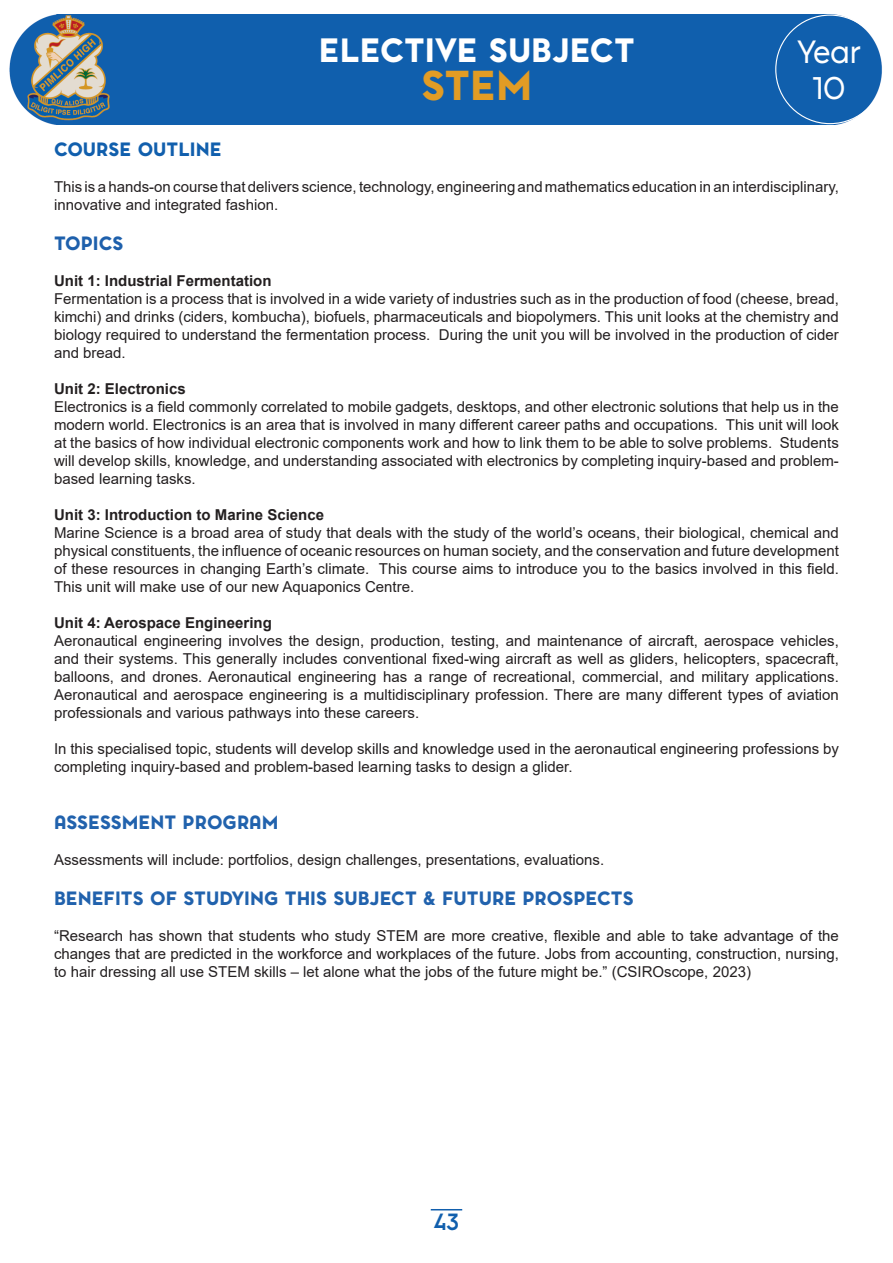
<style>
.page{position:relative;width:893px;height:1263px;background:#fff}
.page>*{position:absolute;margin:0;border:0;box-sizing:border-box;transform-origin:0 0}
.t1{font:900 39px "Pontiac";color:#e29c24}
.t2{font:900 31.5px "Pontiac";color:#fff}
.t3{font:30px "Pontiac";color:#fff}
.t4{font:700 22.5px "Pontiac";color:#115fad}
.t5{font:900 18px "Pontiac";color:#2162ad}
.t6{font:900 18px "Pontiac";color:#115fad}
.t7{font:900 18px "Pontiac";color:#1e60ac}
.t8{font:15px/18px "Arial";color:#231f20;text-align:justify}
.t9{font:700 15px "Arial";color:#231f20}
</style>
<div class="page">
<img style="left:9px;top:15px;width:873px;height:109px">
<hr style="left:431px;top:1209px;width:31px;height:1px;background:#115fad">
<p class="t2" style="left:319px;top:26px;width:317px">ELECTIVE SUBJECT</p>
<p class="t1" style="left:421px;top:55px;width:112px">STEM</p>
<p class="t3" style="left:797px;top:30px;width:65px">Year</p>
<p class="t3" style="left:813px;top:66px;width:34px">10</p>
<p class="t6" style="left:54px;top:135px;width:169px">COURSE OUTLINE</p>
<p class="t8" style="left:54px;top:178px;width:786px">This is a hands-on course that delivers science, technology, engineering and mathematics education in an interdisciplinary, innovative and integrated fashion.</p>
<p class="t7" style="left:54px;top:229px;width:71px">TOPICS</p>
<p class="t9" style="left:54px;top:270px;width:219px">Unit 1: Industrial Fermentation</p>
<p class="t8" style="left:54px;top:289px;width:786px">Fermentation is a process that is involved in a wide variety of industries such as in the production of food (cheese, bread, kimchi) and drinks (ciders, kombucha), biofuels, pharmaceuticals and biopolymers. This unit looks at the chemistry and biology required to understand the fermentation process. During the unit you will be involved in the production of cider and bread.</p>
<p class="t9" style="left:54px;top:378px;width:133px">Unit 2: Electronics</p>
<p class="t8" style="left:54px;top:397px;width:786px">Electronics is a field commonly correlated to mobile gadgets, desktops, and other electronic solutions that help us in the modern world. Electronics is an area that is involved in many different career paths and occupations. This unit will look at the basics of how individual electronic components work and how to link them to be able to solve problems. Students will develop skills, knowledge, and understanding associated with electronics by completing inquiry-based and problem&shy;based learning tasks.</p>
<p class="t9" style="left:54px;top:504px;width:272px">Unit 3: Introduction to Marine Science</p>
<p class="t8" style="left:54px;top:523px;width:786px">Marine Science is a broad area of study that deals with the study of the world’s oceans, their biological, chemical and physical constituents, the influence of oceanic resources on human society, and the conservation and future development of these resources in changing Earth’s climate. This course aims to introduce you to the basics involved in this field.<br>This unit will make use of our new Aquaponics Centre.</p>
<p class="t9" style="left:54px;top:612px;width:219px">Unit 4: Aerospace Engineering</p>
<p class="t8" style="left:54px;top:631px;width:786px">Aeronautical engineering involves the design, production, testing, and maintenance of aircraft, aerospace vehicles, and their systems. This generally includes conventional fixed-wing aircraft as well as gliders, helicopters, spacecraft, balloons, and drones. Aeronautical engineering has a range of recreational, commercial, and military applications.<br>Aeronautical and aerospace engineering is a multidisciplinary profession. There are many different types of aviation professionals and various pathways into these careers.</p>
<p class="t8" style="left:54px;top:739px;width:786px">In this specialised topic, students will develop skills and knowledge used in the aeronautical engineering professions by completing inquiry-based and problem-based learning tasks to design a glider.</p>
<p class="t5" style="left:54px;top:809px;width:226px">ASSESSMENT PROGRAM</p>
<p class="t8" style="left:54px;top:851px;width:552px">Assessments will include: portfolios, design challenges, presentations, evaluations.</p>
<p class="t5" style="left:54px;top:884px;width:581px">BENEFITS OF STUDYING THIS SUBJECT &amp; FUTURE PROSPECTS</p>
<p class="t8" style="left:54px;top:926px;width:786px">“Research has shown that students who study STEM are more creative, flexible and able to take advantage of the changes that are predicted in the workforce and workplaces of the future. Jobs from accounting, construction, nursing, to hair dressing all use STEM skills – let alone what the jobs of the future might be.” (CSIROscope, 2023)</p>
<p class="t4" style="left:434px;top:1206px;width:27px">43</p>
</div>
